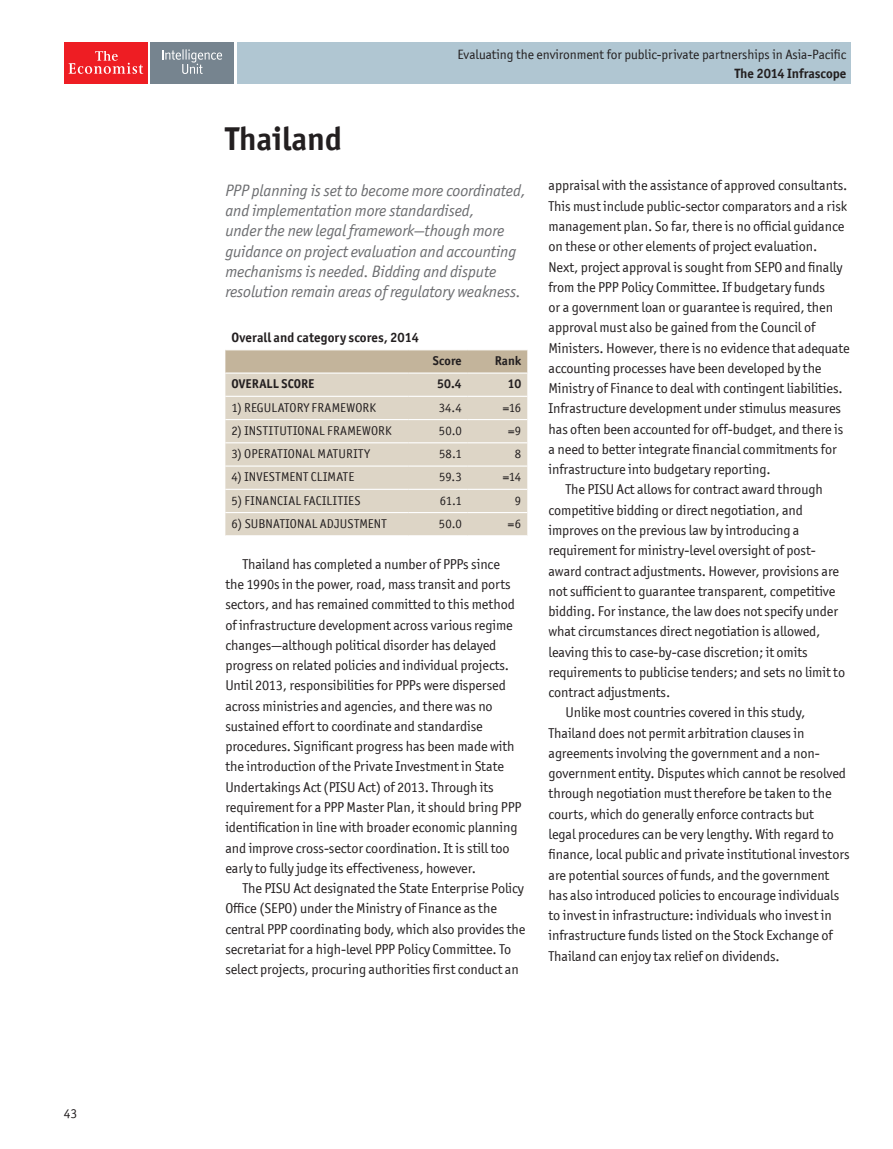
<style>
.page{position:relative;width:893px;height:1149px;background:#fff}
.page>*{position:absolute;margin:0;border:0;box-sizing:border-box;transform-origin:0 0}
.t1{font:700 33px "Officina San ITC";color:#231f20}
.t2{font:italic 16.5px/20.2px "Officina San ITC";letter-spacing:-.005em;color:#6c6d70}
.t3{font:14.25px/20.2px "Officina San ITC";letter-spacing:-.005em;color:#231f20}
.t4{font:13.5px "Officina San ITC";letter-spacing:-.005em;color:#231f20}
.t5{font:700 13.5px "Officina San ITC";color:#231f20}
.t6{font:12.75px "Officina San ITC";letter-spacing:.015em;color:#231f20}
.t7{font:700 12.75px "Officina San ITC";letter-spacing:.01em;color:#231f20}
</style>
<div class="page">
<div style="left:237px;top:43px;width:613px;height:41px;background:#b0c6d2"></div>
<div style="left:64px;top:43px;width:83px;height:41px;background:#ee1d23"></div>
<svg style="left:68px;top:51px;width:75px;height:23px"></svg>
<div style="left:151px;top:43px;width:83px;height:41px;background:#76848f"></div>
<svg style="left:162px;top:49px;width:60px;height:25px"></svg>
<div style="left:225px;top:350px;width:302px;height:22px;background:#c3b49b"></div>
<div style="left:225px;top:373px;width:302px;height:162px;background:#ddd5c6"></div>
<hr style="left:225px;top:395px;width:183px;height:2px;background:#fff">
<hr style="left:408px;top:395px;width:60px;height:2px;background:#fff">
<hr style="left:468px;top:395px;width:59px;height:2px;background:#fff">
<hr style="left:225px;top:419px;width:183px;height:1px;background:#fff">
<hr style="left:408px;top:419px;width:60px;height:1px;background:#fff">
<hr style="left:468px;top:419px;width:59px;height:1px;background:#fff">
<hr style="left:225px;top:442px;width:183px;height:1px;background:#fff">
<hr style="left:408px;top:442px;width:60px;height:1px;background:#fff">
<hr style="left:468px;top:442px;width:59px;height:1px;background:#fff">
<hr style="left:225px;top:465px;width:183px;height:1px;background:#fff">
<hr style="left:408px;top:465px;width:60px;height:1px;background:#fff">
<hr style="left:468px;top:465px;width:59px;height:1px;background:#fff">
<hr style="left:225px;top:488px;width:183px;height:1px;background:#fff">
<hr style="left:408px;top:488px;width:60px;height:1px;background:#fff">
<hr style="left:468px;top:488px;width:59px;height:1px;background:#fff">
<hr style="left:225px;top:512px;width:183px;height:1px;background:#fff">
<hr style="left:408px;top:512px;width:60px;height:1px;background:#fff">
<hr style="left:468px;top:512px;width:59px;height:1px;background:#fff">
<p class="t4" style="left:64px;top:1105px;width:15px">43</p>
<p class="t4" style="left:457px;top:46px;width:390px">Evaluating the environment for public-private partnerships in Asia-Pacific</p>
<p class="t5" style="left:735px;top:65px;width:113px">The 2014 Infrascope</p>
<h1 class="t1" style="left:225px;top:118px;width:118px">Thailand</h1>
<p class="t2" style="left:225px;top:180px;width:302px">PPP planning is set to become more coordinated, and implementation more standardised,<br>under the new legal framework—though more guidance on project evaluation and accounting mechanisms is needed. Bidding and dispute resolution remain areas of regulatory weakness.</p>
<p class="t5" style="left:231px;top:328px;width:189px">Overall and category scores, 2014</p>
<p class="t7" style="left:433px;top:352px;width:30px">Score</p>
<p class="t7" style="left:495px;top:352px;width:28px">Rank</p>
<p class="t7" style="left:231px;top:376px;width:85px">OVERALL SCORE</p>
<p class="t7" style="left:437px;top:376px;width:26px">50.4</p>
<p class="t7" style="left:508px;top:376px;width:15px">10</p>
<p class="t6" style="left:231px;top:400px;width:146px">1) REGULATORY FRAMEWORK</p>
<p class="t6" style="left:439px;top:400px;width:25px">34.4</p>
<p class="t6" style="left:503px;top:400px;width:20px">=16</p>
<p class="t6" style="left:231px;top:423px;width:162px">2) INSTITUTIONAL FRAMEWORK</p>
<p class="t6" style="left:439px;top:423px;width:24px">50.0</p>
<p class="t6" style="left:508px;top:423px;width:15px">=9</p>
<p class="t6" style="left:231px;top:446px;width:140px">3) OPERATIONAL MATURITY</p>
<p class="t6" style="left:439px;top:446px;width:24px">58.1</p>
<p class="t6" style="left:515px;top:446px;width:8px">8</p>
<p class="t6" style="left:231px;top:469px;width:125px">4) INVESTMENT CLIMATE</p>
<p class="t6" style="left:439px;top:469px;width:24px">59.3</p>
<p class="t6" style="left:503px;top:469px;width:20px">=14</p>
<p class="t6" style="left:231px;top:492px;width:131px">5) FINANCIAL FACILITIES</p>
<p class="t6" style="left:440px;top:492px;width:23px">61.1</p>
<p class="t6" style="left:515px;top:492px;width:8px">9</p>
<p class="t6" style="left:231px;top:516px;width:157px">6) SUBNATIONAL ADJUSTMENT</p>
<p class="t6" style="left:439px;top:516px;width:24px">50.0</p>
<p class="t6" style="left:508px;top:516px;width:15px">=6</p>
<p class="t3" style="left:225px;top:553px;width:297px;text-indent:17px">Thailand has completed a number of PPPs since the 1990s in the power, road, mass transit and ports sectors, and has remained committed to this method of infrastructure development across various regime changes—although political disorder has delayed progress on related policies and individual projects.<br>Until 2013, responsibilities for PPPs were dispersed across ministries and agencies, and there was no sustained effort to coordinate and standardise procedures. Significant progress has been made with the introduction of the Private Investment in State Undertakings Act (PISU Act) of 2013. Through its requirement for a PPP Master Plan, it should bring PPP identification in line with broader economic planning and improve cross-sector coordination. It is still too early to fully judge its effectiveness, however.</p>
<p class="t3" style="left:225px;top:877px;width:302px;text-indent:17px">The PISU Act designated the State Enterprise Policy Office (SEPO) under the Ministry of Finance as the central PPP coordinating body, which also provides the secretariat for a high-level PPP Policy Committee. To select projects, procuring authorities first conduct an</p>
<p class="t3" style="left:548px;top:175px;width:300px">appraisal with the assistance of approved consultants.</p>
<p class="t3" style="left:548px;top:196px;width:300px">This must include public-sector comparators and a risk</p>
<p class="t3" style="left:548px;top:216px;width:297px">management plan. So far, there is no official guidance</p>
<p class="t3" style="left:548px;top:236px;width:270px">on these or other elements of project evaluation.</p>
<p class="t3" style="left:548px;top:256px;width:295px">Next, project approval is sought from SEPO and finally</p>
<p class="t3" style="left:548px;top:277px;width:278px">from the PPP Policy Committee. If budgetary funds</p>
<p class="t3" style="left:548px;top:297px;width:286px">or a government loan or guarantee is required, then</p>
<p class="t3" style="left:548px;top:317px;width:268px">approval must also be gained from the Council of</p>
<p class="t3" style="left:548px;top:337px;width:303px">Ministers. However, there is no evidence that adequate</p>
<p class="t3" style="left:548px;top:358px;width:275px">accounting processes have been developed by the</p>
<p class="t3" style="left:548px;top:378px;width:296px">Ministry of Finance to deal with contingent liabilities.</p>
<p class="t3" style="left:548px;top:398px;width:294px">Infrastructure development under stimulus measures</p>
<p class="t3" style="left:548px;top:418px;width:296px">has often been accounted for off-budget, and there is</p>
<p class="t3" style="left:548px;top:439px;width:290px">a need to better integrate financial commitments for</p>
<p class="t3" style="left:548px;top:459px;width:224px">infrastructure into budgetary reporting.</p>
<p class="t3" style="left:566px;top:479px;width:259px">The PISU Act allows for contract award through</p>
<p class="t3" style="left:548px;top:499px;width:256px">competitive bidding or direct negotiation, and</p>
<p class="t3" style="left:548px;top:520px;width:253px">improves on the previous law by introducing a</p>
<p class="t3" style="left:548px;top:540px;width:269px">requirement for ministry-level oversight of post-</p>
<p class="t3" style="left:548px;top:560px;width:292px">award contract adjustments. However, provisions are</p>
<p class="t3" style="left:548px;top:580px;width:288px">not sufficient to guarantee transparent, competitive</p>
<p class="t3" style="left:548px;top:601px;width:291px">bidding. For instance, the law does not specify under</p>
<p class="t3" style="left:548px;top:621px;width:273px">what circumstances direct negotiation is allowed,</p>
<p class="t3" style="left:548px;top:641px;width:260px">leaving this to case-by-case discretion; it omits</p>
<p class="t3" style="left:548px;top:661px;width:298px">requirements to publicise tenders; and sets no limit to</p>
<p class="t3" style="left:548px;top:682px;width:123px">contract adjustments.</p>
<p class="t3" style="left:566px;top:702px;width:241px">Unlike most countries covered in this study,</p>
<p class="t3" style="left:548px;top:722px;width:258px">Thailand does not permit arbitration clauses in</p>
<p class="t3" style="left:548px;top:742px;width:273px">agreements involving the government and a non-</p>
<p class="t3" style="left:548px;top:763px;width:299px">government entity. Disputes which cannot be resolved</p>
<p class="t3" style="left:548px;top:783px;width:285px">through negotiation must therefore be taken to the</p>
<p class="t3" style="left:548px;top:803px;width:267px">courts, which do generally enforce contracts but</p>
<p class="t3" style="left:548px;top:823px;width:287px">legal procedures can be very lengthy. With regard to</p>
<p class="t3" style="left:548px;top:844px;width:303px">finance, local public and private institutional investors</p>
<p class="t3" style="left:548px;top:864px;width:282px">are potential sources of funds, and the government</p>
<p class="t3" style="left:548px;top:884px;width:292px">has also introduced policies to encourage individuals</p>
<p class="t3" style="left:548px;top:904px;width:285px">to invest in infrastructure: individuals who invest in</p>
<p class="t3" style="left:548px;top:925px;width:286px">infrastructure funds listed on the Stock Exchange of</p>
<p class="t3" style="left:548px;top:945px;width:233px">Thailand can enjoy tax relief on dividends.</p>
</div>
